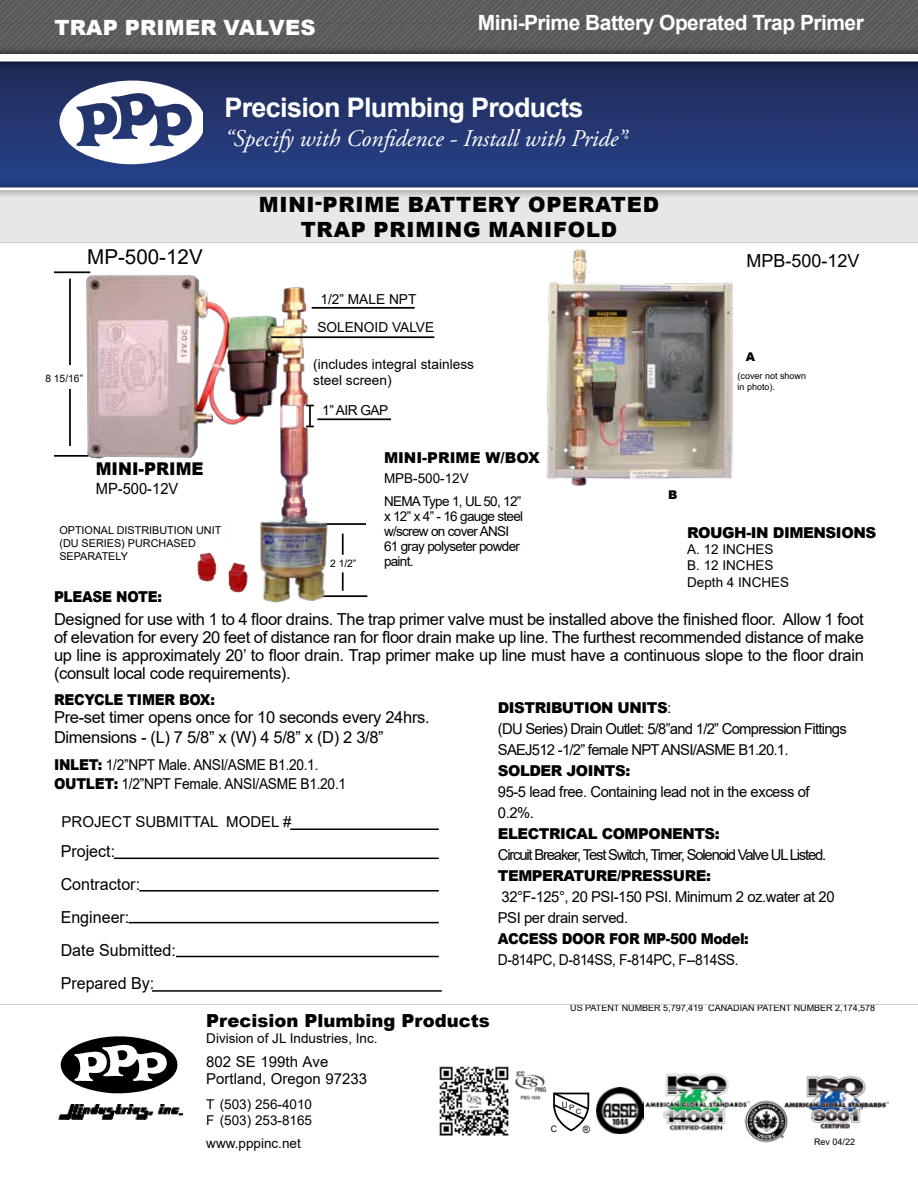
<style>
.page{position:relative;width:918px;height:1188px;background:#fff}
.page>*{position:absolute;margin:0;border:0;box-sizing:border-box;transform-origin:0 0}
.t1{font:700 27px "Arial";letter-spacing:-.025em;color:#fff}
.t2{font:italic 24px "Adobe Garamond Pro";color:#fff}
.t3{font:900 21px/25.2px "Arial";letter-spacing:.035em;color:#000;text-align:center}
.t4{font:700 21px "Arial";letter-spacing:-.025em;color:#fff}
.t5{font:900 21px "Arial";letter-spacing:.01em;color:#fff}
.t6{font:20.55px "Arial";color:#000}
.t7{font:900 18px "Arial";color:#000}
.t8{font:18px "Arial";color:#000}
.t9{font:900 17.55px "Arial";color:#000;scale:.95 1}
.t10{font:16.5px/18px "Arial";letter-spacing:-.02em;color:#000}
.t11{font:16.5px/33px "Arial";color:#000}
.t12{font:15.45px "Arial";color:#000;scale:.95 1}
.t13{font:15px/21px "Arial";letter-spacing:-.03em;color:#000}
.t14{font:15px/21px "Arial";letter-spacing:-.05em;color:#000}
.t15{font:900 15px "Arial";letter-spacing:-.03em;color:#000}
.t16{font:15px/19.5px "Arial";letter-spacing:-.03em;color:#000;scale:.92 1}
.t17{font:15px/16.5px "Arial";color:#000}
.t18{font:15px "Arial";letter-spacing:-.08em;color:#000}
.t19{font:15px "Arial";letter-spacing:-.03em;color:#000;scale:.93 1}
.t20{font:900 15px "Arial";letter-spacing:-.03em;color:#000;scale:.92 1}
.t21{font:900 15px "Arial";letter-spacing:-.03em;color:#000;scale:.93 1}
.t22{font:900 15px "Arial";color:#000}
.t23{font:13.65px/16.5px "Arial";color:#000}
.t24{font:13.5px/16.2px "Arial";color:#000}
.t25{font:13.5px/15px "Arial";letter-spacing:-.05em;color:#000}
.t26{font:900 12px "Arial";color:#000}
.t27{font:10.8px/13px "Arial";color:#000}
.t28{font:10.35px "Arial";color:#000}
.t29{font:10.2px "Arial";color:#000;scale:.96 1}
.t30{font:9px/10.8px "Arial";color:#000}
.t31{font:8.7px "Arial";color:#000;scale:.93 1}
.t32{font:7.35px "Arial";color:#000;scale:1.09 1}
.t33{font:7.2px "Arial";color:#000;scale:1.07 1}
.s1{font-size:13.95px}
.s2{font-weight:900}
</style>
<div class="page">
<img style="left:546px;top:249px;width:187px;height:237px">
<img style="left:0;top:0;width:918px;height:46px">
<img style="left:0;top:69px;width:918px;height:110px">
<div style="left:0;top:199px;width:918px;height:44px;background:#e6e7e8"></div>
<svg style="left:59px;top:78px;width:143px;height:87px"></svg>
<img style="left:597px;top:1087px;width:47px;height:47px">
<div style="left:0;top:46px;width:918px;height:23px;background:#000;opacity:.75"></div>
<div style="left:0;top:54px;width:918px;height:8px;background:#fff"></div>
<div style="left:0;top:179px;width:918px;height:20px;background:#000;opacity:.75"></div>
<hr style="left:0;top:188px;width:918px;height:2px;background:#fff">
<hr style="left:114px;top:858px;width:325px;height:1px;background:#000">
<hr style="left:139px;top:890px;width:300px;height:2px;background:#000">
<hr style="left:129px;top:922px;width:310px;height:1px;background:#000">
<hr style="left:176px;top:956px;width:263px;height:1px;background:#000">
<hr style="left:152px;top:990px;width:290px;height:2px;background:#000">
<hr style="left:290px;top:829px;width:149px;height:1px;background:#000">
<hr style="left:0;top:1004px;width:918px;height:1px;background:#c7c8ca">
<img style="left:58px;top:1105px;width:125px;height:14px">
<svg style="left:61px;top:1036px;width:117px;height:58px"></svg>
<img style="left:646px;top:1073px;width:242px;height:70px">
<hr style="left:54px;top:271px;width:36px;height:2px;background:#000">
<hr style="left:54px;top:455px;width:34px;height:2px;background:#000">
<hr style="left:69px;top:279px;width:2px;height:167px;background:#000">
<hr style="left:320px;top:523px;width:46px;height:2px;background:#000">
<hr style="left:323px;top:595px;width:44px;height:2px;background:#000">
<hr style="left:312px;top:307px;width:103px;height:2px;background:#000">
<div style="left:45px;top:366px;width:43px;height:23px;background:#fff"></div>
<hr style="left:342px;top:534px;width:2px;height:57px;background:#000">
<hr style="left:317px;top:418px;width:74px;height:2px;background:#000">
<div style="left:330px;top:555px;width:29px;height:17px;background:#fff"></div>
<img style="left:85px;top:271px;width:245px;height:332px">
<hr style="left:271px;top:336px;width:163px;height:2px;background:#000">
<img style="left:440px;top:1066px;width:69px;height:70px">
<img style="left:515px;top:1071px;width:32px;height:29px">
<svg style="left:553px;top:1092px;width:37px;height:40px"></svg>
<p class="t5" style="left:54px;top:12px;width:263px">TRAP PRIMER VALVES</p>
<p class="t4" style="left:478px;top:8px;width:388px">Mini-Prime Battery Operated Trap Primer</p>
<h1 class="t1" style="left:224px;top:88px;width:361px">Precision Plumbing Products</h1>
<h2 class="t2" style="left:224px;top:124px;width:404px">“Specify with Confidence - Install with Pride”<span class="s1">®</span></h2>
<p class="t6" style="left:87px;top:243px;width:117px">MP-500-12V</p>
<p class="t28" style="left:45px;top:371px;width:39px">8 15/16”</p>
<p class="t3" style="left:259px;top:191px;width:402px">MINI-PRIME BATTERY OPERATED<br>TRAP PRIMING MANIFOLD</p>
<p class="t23" style="left:320px;top:291px;width:98px">1/2” MALE NPT</p>
<p class="t23" style="left:317px;top:319px;width:118px">SOLENOID VALVE</p>
<p class="t23" style="left:313px;top:355px;width:162px">(includes integral stainless steel screen)</p>
<p class="t23" style="left:322px;top:401px;width:67px">1” AIR GAP</p>
<p class="t8" style="left:746px;top:248px;width:115px">MPB-500-12V</p>
<p class="t26" style="left:746px;top:348px;width:11px">A</p>
<p class="t30" style="left:738px;top:371px;width:70px">(cover not shown in photo).</p>
<p class="t22" style="left:384px;top:447px;width:157px">MINI-PRIME W/BOX</p>
<p class="t24" style="left:384px;top:470px;width:86px">MPB-500-12V</p>
<p class="t9" style="left:96px;top:456px;width:115px">MINI-PRIME</p>
<p class="t12" style="left:96px;top:478px;width:88px">MP-500-12V</p>
<p class="t26" style="left:668px;top:486px;width:11px">B</p>
<p class="t25" style="left:384px;top:494px;width:141px">NEMA Type 1, UL 50, 12” x 12” x 4” - 16 gauge steel w/screw on cover ANSI<br>61 gray polyseter powder paint.</p>
<p class="t27" style="left:59px;top:523px;width:163px">OPTIONAL DISTRIBUTION UNIT (DU SERIES) PURCHASED<br>SEPARATELY</p>
<p class="t15" style="left:687px;top:522px;width:191px">ROUGH-IN DIMENSIONS</p>
<p class="t24" style="left:687px;top:541px;width:104px">A. 12 INCHES<br>B. 12 INCHES<br>Depth 4 INCHES</p>
<p class="t28" style="left:330px;top:557px;width:28px">2 1/2”</p>
<p class="t20" style="left:54px;top:586px;width:119px">PLEASE NOTE:</p>
<p class="t10" style="left:54px;top:610px;width:811px;text-align:justify">Designed for use with 1 to 4 floor drains. The trap primer valve must be installed above the finished floor. Allow 1 foot of elevation for every 20 feet of distance ran for floor drain make up line. The furthest recommended distance of make up line is approximately 20’ to floor drain. Trap primer make up line must have a continuous slope to the floor drain (consult local code requirements).</p>
<p class="t20" style="left:54px;top:689px;width:176px">RECYCLE TIMER BOX:</p>
<p class="t10" style="left:54px;top:708px;width:377px;line-height:19.5px">Pre-set timer opens once for 10 seconds every 24hrs.<br>Dimensions - (L) 7 5/8” x (W) 4 5/8” x (D) 2 3/8”</p>
<p class="t16" style="left:54px;top:755px;width:319px"><span class="s2">INLET:</span> 1/2”NPT Male. ANSI/ASME B1.20.1.<br><span class="s2">OUTLET:</span> 1/2”NPT Female. ANSI/ASME B1.20.1</p>
<p class="t17" style="left:62px;top:814px;width:232px">PROJECT SUBMITTAL MODEL #</p>
<p class="t11" style="left:61px;top:834px;width:117px">Project:<br>Contractor:<br>Engineer:<br>Date Submitted:<br>Prepared By:</p>
<p class="t7" style="left:206px;top:1007px;width:285px">Precision Plumbing Products</p>
<p class="t24" style="left:206px;top:1030px;width:173px">Division of JL Industries, Inc.</p>
<p class="t17" style="left:206px;top:1054px;width:162px">802 SE 199th Ave<br>Portland, Oregon 97233</p>
<p class="t24" style="left:206px;top:1096px;width:107px">T (503) 256-4010<br>F (503) 253-8165</p>
<p class="t24" style="left:206px;top:1135px;width:96px">www.pppinc.net</p>
<p class="t14" style="left:498px;top:698px;width:351px"><span class="s2">DISTRIBUTION UNITS</span>:<br>(DU Series) Drain Outlet: 5/8”and 1/2” Compression Fittings<br>SAEJ512 -1/2” female NPT ANSI/ASME B1.20.1.</p>
<p class="t15" style="left:498px;top:760px;width:134px">SOLDER JOINTS:</p>
<p class="t13" style="left:498px;top:782px;width:313px">95-5 lead free. Containing lead not in the excess of<br>0.2%.</p>
<p class="t15" style="left:498px;top:823px;width:223px">ELECTRICAL COMPONENTS:</p>
<p class="t18" style="left:498px;top:845px;width:330px">Circuit Breaker, Test Switch, Timer, Solenoid Valve UL Listed.</p>
<p class="t15" style="left:498px;top:865px;width:215px">TEMPERATURE/PRESSURE:</p>
<p class="t13" style="left:498px;top:887px;width:338px">32°F-125°, 20 PSI-150 PSI. Minimum 2 oz.water at 20<br>PSI per drain served.</p>
<p class="t21" style="left:498px;top:928px;width:271px">ACCESS DOOR FOR MP-500 Model:</p>
<p class="t19" style="left:498px;top:950px;width:260px">D-814PC, D-814SS, F-814PC, F--814SS.</p>
<p class="t30" style="left:570px;top:1002px;width:307px">US PATENT NUMBER 5,797,419 CANADIAN PATENT NUMBER 2,174,578</p>
<p class="t31" style="left:562px;top:1099px;width:8px">U</p>
<p class="t32" style="left:569px;top:1102px;width:6px">P</p>
<p class="t33" style="left:576px;top:1106px;width:7px">C</p>
<p class="t30" style="left:551px;top:1123px;width:8px">C</p>
<p class="t29" style="left:583px;top:1122px;width:9px">®</p>
<p class="t30" style="left:814px;top:1136px;width:43px">Rev 04/22</p>
</div>
